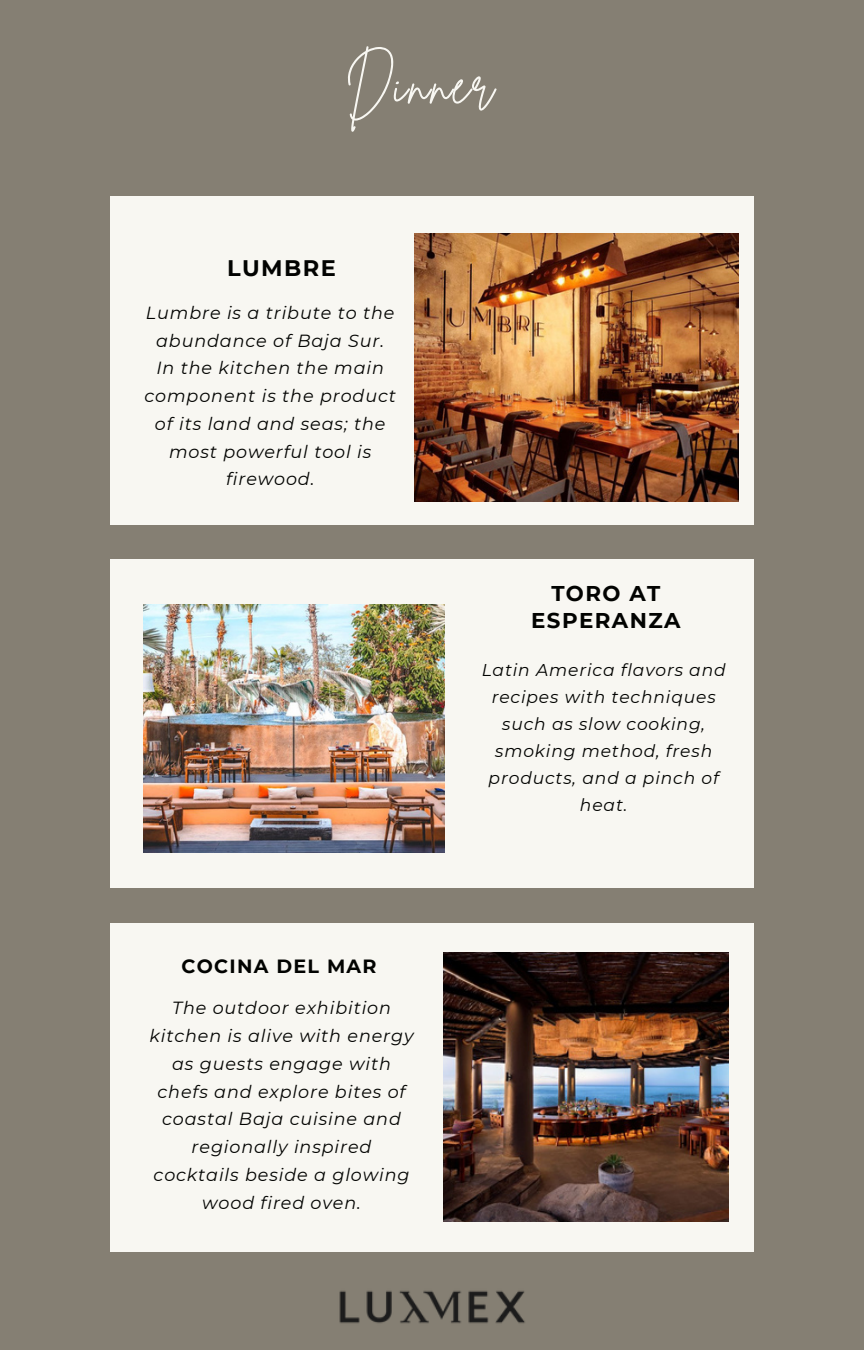
<style>
.page{position:relative;width:864px;height:1350px;background:#857f73}
.page>*{position:absolute;margin:0;border:0;box-sizing:border-box;transform-origin:0 0}
.t1{font:53.77px "Brittany Signature";letter-spacing:.05em;color:#f8f7f2}
.t2{font:700 22.5px "Montserrat";letter-spacing:.065em;color:#020301}
.t3{font:700 21.38px/27px "Montserrat";letter-spacing:.065em;color:#020301;text-align:center}
.t4{font:700 19.12px "Montserrat";letter-spacing:.065em;color:#020301}
.t5{font:italic 17.55px/27.7px "Montserrat";letter-spacing:.05em;color:#020301;text-align:center}
.t6{font:italic 17.1px/27px "Montserrat";letter-spacing:.05em;color:#020301;text-align:center}
</style>
<div class="page">
<div style="left:110px;top:197px;width:644px;height:328px;background:#f8f7f2"></div>
<div style="left:110px;top:923px;width:644px;height:328px;background:#f8f7f2"></div>
<div style="left:110px;top:560px;width:644px;height:328px;background:#f8f7f2"></div>
<img style="left:443px;top:953px;width:285px;height:268px">
<img style="left:339px;top:1291px;width:186px;height:33px">
<img style="left:414px;top:234px;width:324px;height:268px">
<img style="left:144px;top:605px;width:300px;height:248px">
<p class="t1" style="left:345px;top:50px;width:150px">Dinner</p>
<p class="t2" style="left:227px;top:254px;width:111px">LUMBRE</p>
<p class="t5" style="left:145px;top:298px;width:253px">Lumbre is a tribute to the abundance of Baja Sur.<br>In the kitchen the main component is the product of its land and seas; the most powerful tool is firewood.</p>
<p class="t4" style="left:182px;top:955px;width:196px">COCINA DEL MAR</p>
<p class="t5" style="left:150px;top:994px;width:266px">The outdoor exhibition kitchen is alive with energy as guests engage with chefs and explore bites of coastal Baja cuisine and regionally inspired cocktails beside a glowing wood fired oven.</p>
<p class="t3" style="left:531px;top:580px;width:151px">TORO AT<br>ESPERANZA</p>
<p class="t6" style="left:482px;top:656px;width:246px">Latin America flavors and recipes with techniques such as slow cooking, smoking method, fresh products, and a pinch of heat.</p>
</div>
